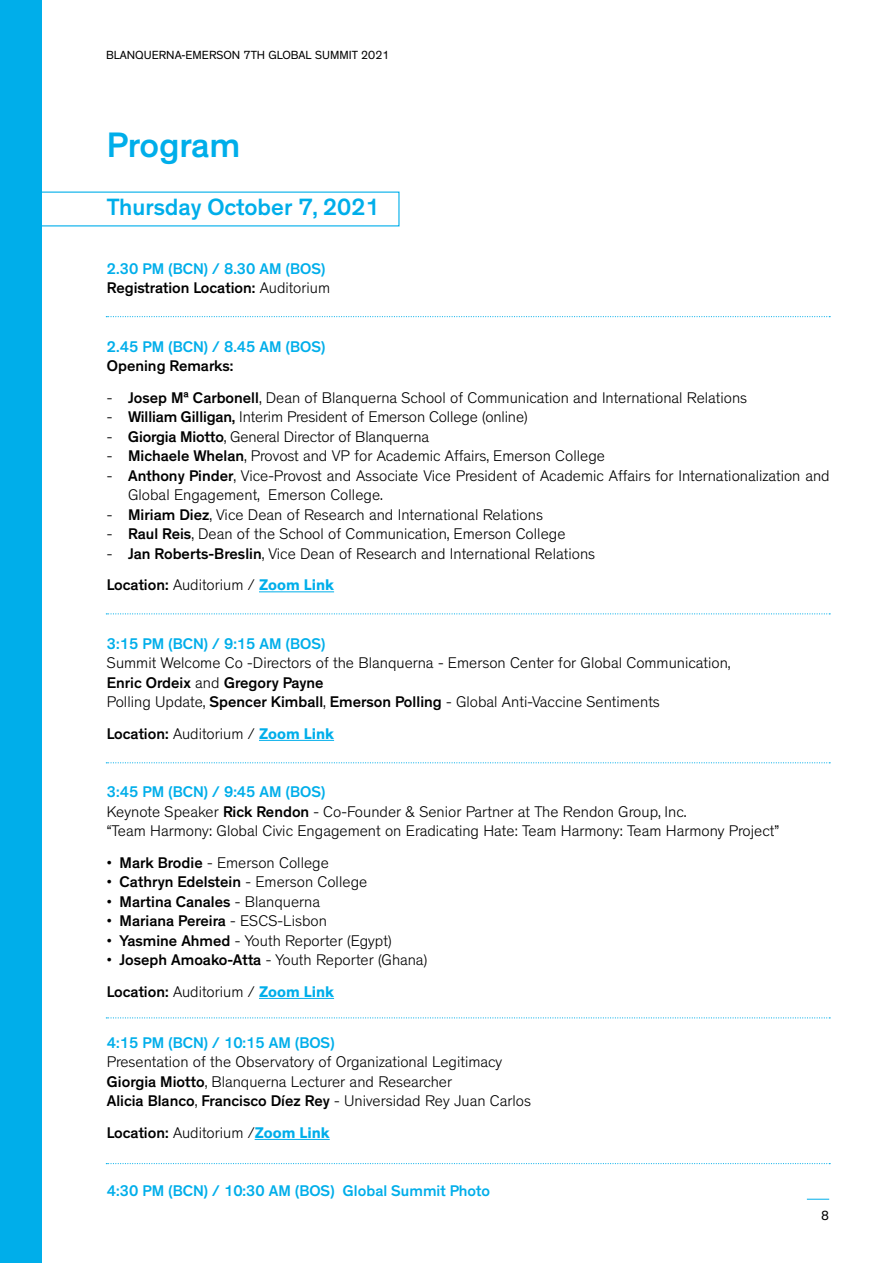
<style>
.page{position:relative;width:893px;height:1263px;background:#fff}
.page>*{position:absolute;margin:0;border:0;box-sizing:border-box;transform-origin:0 0}
.t1{font:500 36px "Theinhardt";letter-spacing:-.01em;color:#00aeea}
.t2{font:500 24px "Theinhardt";color:#00aeea}
.t3{font:300 15.75px/19.5px "Theinhardt";color:#000}
.t4{font:500 15.75px/19.5px "Theinhardt";color:#00aeea}
.t5{font:500 15.75px "Theinhardt";color:#000}
.t6{font:13.5px "Theinhardt";color:#000}
.t7{font:12px "Theinhardt";color:#000}
.s1{color:#000}
.s2{font-weight:300;color:#000}
.s3{font-weight:500}
.s4{font-weight:700;color:#00aeea}
.s5{font-weight:500;color:#00aeea}
.s6{font-weight:300}
</style>
<div class="page">
<div style="left:0;top:0;width:42px;height:1263px;background:#00aeea"></div>
<svg style="left:807px;top:1199px;width:22px;height:1px"></svg>
<hr style="left:259px;top:591px;width:75px;height:1px;background:#00aeea">
<hr style="left:259px;top:740px;width:75px;height:1px;background:#00aeea">
<hr style="left:259px;top:998px;width:75px;height:1px;background:#00aeea">
<hr style="left:255px;top:1139px;width:75px;height:1px;background:#00aeea">
<svg style="left:106px;top:316px;width:724px;height:1px"></svg>
<svg style="left:106px;top:613px;width:724px;height:1px"></svg>
<svg style="left:106px;top:762px;width:724px;height:1px"></svg>
<svg style="left:106px;top:1017px;width:724px;height:1px"></svg>
<svg style="left:106px;top:1163px;width:724px;height:1px"></svg>
<p class="t7" style="left:106px;top:48px;width:285px">BLANQUERNA-EMERSON 7TH GLOBAL SUMMIT 2021</p>
<h1 class="t1" style="left:107px;top:123px;width:135px">Program</h1>
<h2 class="t2" style="left:107px;top:193px;width:274px">Thursday October 7, 2021</h2>
<p class="t4" style="left:107px;top:259px;width:225px">2.30 PM (BCN) / 8.30 AM (BOS)<br><span class="s1">Registration Location:</span> <span class="s2">Auditorium</span></p>
<p class="t4" style="left:107px;top:337px;width:220px">2.45 PM (BCN) / 8.45 AM (BOS)</p>
<p class="t5" style="left:107px;top:357px;width:128px">Opening Remarks:</p>
<p class="t3" style="left:107px;top:388px;width:642px">- <span class="s3">Josep Mª Carbonell</span>, Dean of Blanquerna School of Communication and International Relations</p>
<p class="t3" style="left:107px;top:407px;width:422px">- <span class="s3">William Gilligan,</span> Interim President of Emerson College (online)</p>
<p class="t3" style="left:107px;top:427px;width:324px">- <span class="s3">Giorgia Miotto</span>, General Director of Blanquerna</p>
<p class="t3" style="left:107px;top:446px;width:500px">- <span class="s3">Michaele Whelan</span>, Provost and VP for Academic Affairs, Emerson College</p>
<p class="t3" style="left:128px;top:466px;width:703px;text-indent:-21px">- <span class="s3">Anthony Pinder</span>, Vice-Provost and Associate Vice President of Academic Affairs for Internationalization and<br>Global Engagement, Emerson College.</p>
<p class="t3" style="left:107px;top:505px;width:438px">- <span class="s3">Miriam Diez</span>, Vice Dean of Research and International Relations</p>
<p class="t3" style="left:107px;top:524px;width:460px">- <span class="s3">Raul Reis</span>, Dean of the School of Communication, Emerson College</p>
<p class="t3" style="left:107px;top:538px;width:490px;line-height:31.5px">- <span class="s3">Jan Roberts-Breslin</span>, Vice Dean of Research and International Relations<br><span class="s3">Location:</span> Auditorium / <span class="s4">Zoom Link</span></p>
<p class="t4" style="left:107px;top:634px;width:220px">3:15 PM (BCN) / 9:15 AM (BOS)</p>
<p class="t3" style="left:107px;top:653px;width:625px">Summit Welcome Co -Directors of the Blanquerna - Emerson Center for Global Communication,<br><span class="s3">Enric Ordeix</span> and <span class="s3">Gregory Payne<br></span>Polling Update, <span class="s3">Spencer Kimball</span>, <span class="s3">Emerson Polling</span> - Global Anti-Vaccine Sentiments</p>
<p class="t3" style="left:107px;top:724px;width:229px"><span class="s3">Location:</span> Auditorium / <span class="s4">Zoom Link</span></p>
<p class="t3" style="left:107px;top:782px;width:674px"><span class="s5">3:45 PM (BCN) / 9:45 AM (BOS)<br></span>Keynote Speaker <span class="s3">Rick Rendon</span> - Co-Founder &amp; Senior Partner at The Rendon Group, Inc.<br>“Team Harmony: Global Civic Engagement on Eradicating Hate: Team Harmony: Team Harmony Project”</p>
<p class="t3" style="left:107px;top:853px;width:224px">• <span class="s3">Mark Brodie</span> - Emerson College</p>
<p class="t3" style="left:107px;top:872px;width:262px">• <span class="s3">Cathryn Edelstein</span> - Emerson College</p>
<p class="t5" style="left:107px;top:892px;width:215px"><span class="s6">•</span> Martina Canales <span class="s6">- Blanquerna</span></p>
<p class="t5" style="left:107px;top:911px;width:222px"><span class="s6">•</span> Mariana Pereira <span class="s6">- ESCS-Lisbon</span></p>
<p class="t3" style="left:107px;top:931px;width:286px">• <span class="s3">Yasmine Ahmed</span> - Youth Reporter (Egypt)</p>
<p class="t3" style="left:107px;top:944px;width:322px;line-height:31.5px">• <span class="s3">Joseph Amoako-Atta</span> - Youth Reporter (Ghana)<br><span class="s3">Location:</span> Auditorium / <span class="s4">Zoom Link</span></p>
<p class="t4" style="left:107px;top:1033px;width:229px">4:15 PM (BCN) / 10:15 AM (BOS)</p>
<p class="t3" style="left:107px;top:1052px;width:426px">Presentation of the Observatory of Organizational Legitimacy<br><span class="s3">Giorgia Miotto</span>, Blanquerna Lecturer and Researcher<br><span class="s3">Alicia Blanco</span>, <span class="s3">Francisco Díez Rey</span> - Universidad Rey Juan Carlos</p>
<p class="t3" style="left:107px;top:1123px;width:224px"><span class="s3">Location:</span> Auditorium /<span class="s4">Zoom Link</span></p>
<p class="t4" style="left:107px;top:1181px;width:385px">4:30 PM (BCN) / 10:30 AM (BOS) Global Summit Photo</p>
<p class="t6" style="left:821px;top:1208px;width:9px">8</p>
</div>
